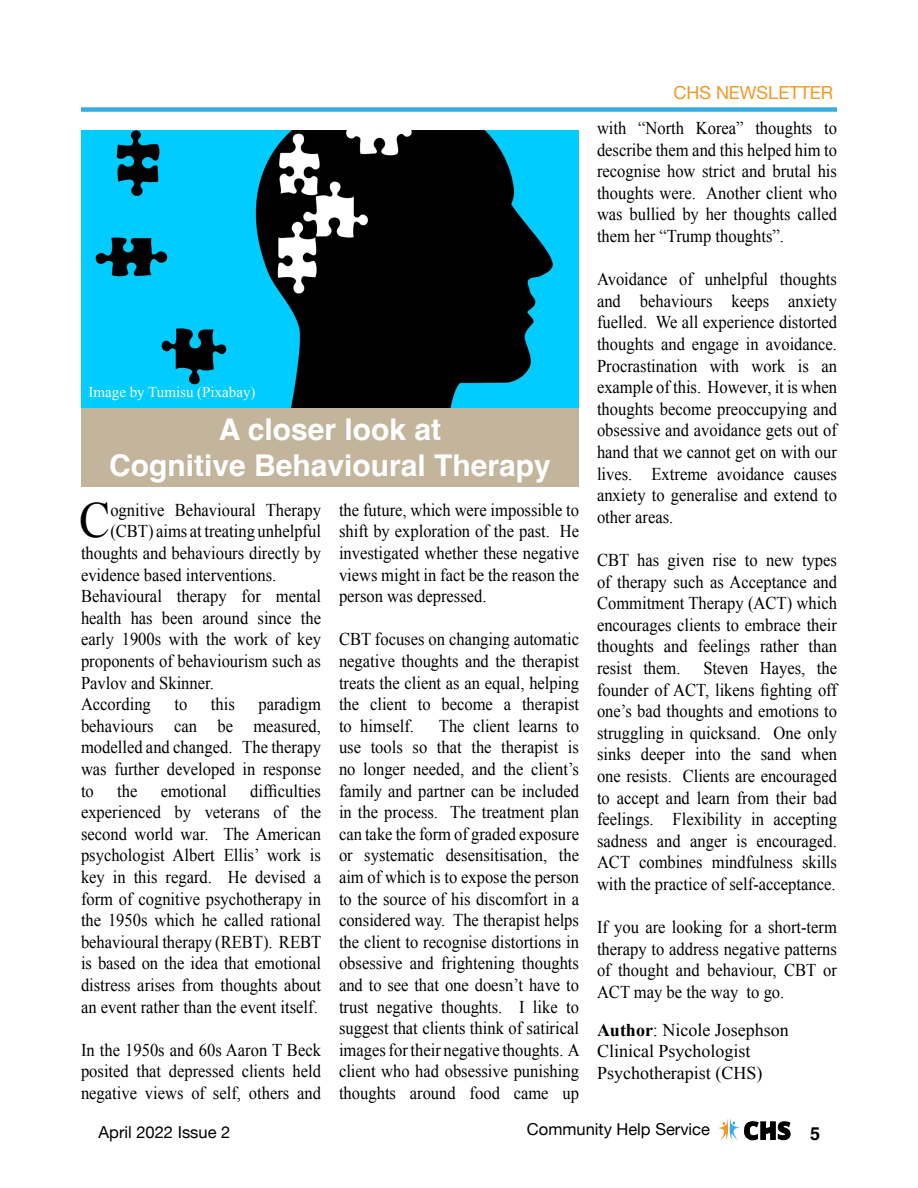
<style>
.page{position:relative;width:918px;height:1188px;background:#fff}
.page>*{position:absolute;margin:0;border:0;box-sizing:border-box;transform-origin:0 0}
.t1{font:50.55px "Times New Roman";color:#000;scale:.92 1}
.t2{font:700 30px/36px "Helvetica";color:#fff;text-align:center}
.t3{font:18px/21.6px "Times New Roman";color:#000;text-align:justify;scale:.92 1}
.t4{font:18px/21.6px "Times New Roman";color:#000}
.t5{font:18px "Helvetica Neue";color:#f29827}
.t6{font:700 18px "Helvetica";color:#000}
.t7{font:16.5px "Helvetica Neue";color:#000}
.t8{font:15px "Times New Roman";color:#fff}
.s1{font-weight:700}
</style>
<div class="page">
<svg style="left:718px;top:1120px;width:73px;height:22px"></svg>
<div style="left:81px;top:107px;width:756px;height:5px;background:#3aace2"></div>
<img style="left:81px;top:131px;width:498px;height:277px">
<div style="left:81px;top:408px;width:498px;height:79px;background:#c2b59b"></div>
<p class="t8" style="left:89px;top:381px;width:169px">Image by Tumisu (Pixabay)</p>
<h2 class="t2" style="left:109px;top:414px;width:443px">A closer look at<br>Cognitive Behavioural Therapy</h2>
<h1 class="t1" style="left:79px;top:486px;width:35px">C</h1>
<p class="t3" style="left:110px;top:499px;width:230px">ognitive Behavioural Therapy</p>
<p class="t3" style="left:110px;top:520px;width:230px">(CBT) aims at treating unhelpful</p>
<p class="t3" style="left:81px;top:542px;width:262px">thoughts and behaviours directly by</p>
<p class="t3" style="left:81px;top:563px;width:214px">evidence based interventions.</p>
<p class="t3" style="left:81px;top:585px;width:262px">Behavioural therapy for mental</p>
<p class="t3" style="left:81px;top:607px;width:262px">health has been around since the</p>
<p class="t3" style="left:81px;top:628px;width:262px">early 1900s with the work of key</p>
<p class="t3" style="left:81px;top:650px;width:262px">proponents of behaviourism such as</p>
<p class="t3" style="left:81px;top:671px;width:146px">Pavlov and Skinner.</p>
<p class="t3" style="left:81px;top:693px;width:77px">According</p>
<p class="t3" style="left:174px;top:693px;width:16px">to</p>
<p class="t3" style="left:211px;top:693px;width:28px">this</p>
<p class="t3" style="left:81px;top:693px;width:262px;text-indent:177px">paradigm behaviours can be measured, modelled and changed. The therapy was further developed in response to</p>
<p class="t3" style="left:81px;top:779px;width:263px;text-indent:169px">difficulties experienced by veterans of the second world war. The American psychologist Albert Ellis’ work is key in this regard. He devised a form of cognitive psychotherapy in the 1950s which he called rational behavioural therapy (REBT). REBT is based on the idea that emotional distress arises from thoughts about an event rather than the event itself.</p>
<p class="t3" style="left:81px;top:1039px;width:262px">In the 1950s and 60s Aaron T Beck posited that depressed clients held negative views of self, others and</p>
<p class="t3" style="left:117px;top:779px;width:23px">the</p>
<p class="t3" style="left:161px;top:779px;width:73px">emotional</p>
<p class="t3" style="left:339px;top:499px;width:262px">the future, which were impossible to shift by exploration of the past. He investigated whether these negative views might in fact be the reason the person was depressed.</p>
<p class="t3" style="left:339px;top:628px;width:262px">CBT focuses on changing automatic negative thoughts and the therapist treats the client as an equal, helping the client to become a therapist to himself.</p>
<p class="t3" style="left:339px;top:715px;width:263px;text-indent:100px">The client learns to use tools so that the therapist is no longer needed, and the client’s family and partner can be included in the process. The treatment plan can take the form of graded exposure or systematic desensitisation, the aim of which is to expose the person to the source of his discomfort in a considered way. The therapist helps the client to recognise distortions in obsessive and frightening thoughts and to see that one doesn’t have to trust negative thoughts. I like to suggest that clients think of satirical images for their negative thoughts. A client who had obsessive punishing thoughts around food came up</p>
<p class="t5" style="left:673px;top:80px;width:161px">CHS NEWSLETTER</p>
<p class="t3" style="left:597px;top:117px;width:262px">with “North Korea” thoughts to describe them and this helped him to recognise how strict and brutal his thoughts were. Another client who was bullied by her thoughts called them her “Trump thoughts”.</p>
<p class="t3" style="left:597px;top:268px;width:262px">Avoidance of unhelpful thoughts and behaviours keeps anxiety fuelled. We all experience distorted thoughts and engage in avoidance.<br>Procrastination with work is an example of this. However, it is when thoughts become preoccupying and obsessive and avoidance gets out of hand that we cannot get on with our lives. Extreme avoidance causes anxiety to generalise and extend to other areas.</p>
<p class="t3" style="left:597px;top:549px;width:262px">CBT has given rise to new types of therapy such as Acceptance and Commitment Therapy (ACT) which encourages clients to embrace their thoughts and feelings rather than resist them.</p>
<p class="t3" style="left:597px;top:657px;width:262px;text-indent:106px">Steven Hayes, the founder of ACT, likens fighting off one’s bad thoughts and emotions to struggling in quicksand. One only sinks deeper into the sand when one resists. Clients are encouraged to accept and learn from their bad feelings. Flexibility in accepting sadness and anger is encouraged.<br>ACT combines mindfulness skills with the practice of self-acceptance.</p>
<p class="t3" style="left:597px;top:916px;width:262px">If you are looking for a short-term therapy to address negative patterns of thought and behaviour, CBT or ACT may be the way to go.</p>
<p class="t4" style="left:597px;top:1018px;width:193px"><span class="s1">Author</span>: Nicole Josephson<br>Clinical Psychologist<br>Psychotherapist (CHS)</p>
<p class="t7" style="left:99px;top:1121px;width:133px">April 2022 Issue 2</p>
<p class="t7" style="left:527px;top:1118px;width:185px">Community Help Service</p>
<p class="t6" style="left:810px;top:1123px;width:12px">5</p>
</div>
